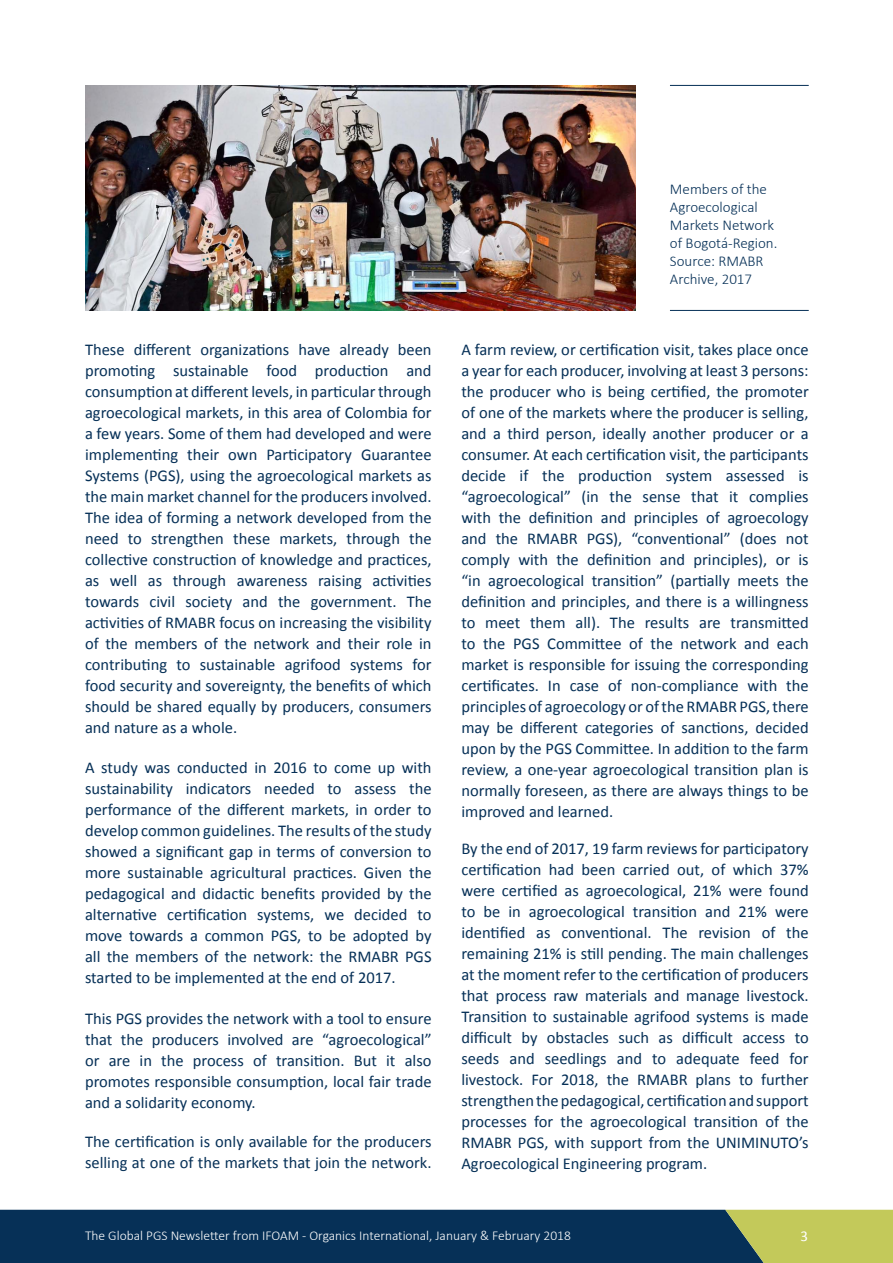
<style>
.page{position:relative;width:893px;height:1263px;background:#fff}
.page>*{position:absolute;margin:0;border:0;box-sizing:border-box;transform-origin:0 0}
.t1{font:16.5px/21px "Calibri";color:#063057;text-align:justify}
.t2{font:300 15px/18px "Calibri";color:#063057}
.t3{font:15px "Calibri";color:#fff}
.t4{font:300 13.5px "Calibri";color:#fff}
</style>
<div class="page">
<svg style="left:0;top:1210px;width:893px;height:53px;background:#254957"></svg>
<img style="left:86px;top:85px;width:550px;height:226px">
<hr style="left:670px;top:85px;width:139px;height:1px;background:#063057">
<hr style="left:670px;top:310px;width:139px;height:1px;background:#063057">
<p class="t1" style="left:85px;top:339px;width:348px">These different organizations have already been promoting sustainable food production and consumption at different levels, in particular through agroecological markets, in this area of Colombia for a few years. Some of them had developed and were implementing their own Participatory Guarantee Systems (PGS), using the agroecological markets as the main market channel for the producers involved.<br>The idea of forming a network developed from the need to strengthen these markets, through the collective construction of knowledge and practices, as well as through awareness raising activities towards civil society and the government. The activities of RMABR focus on increasing the visibility of the members of the network and their role in contributing to sustainable agrifood systems for food security and sovereignty, the benefits of which should be shared equally by producers, consumers and nature as a whole.</p>
<p class="t1" style="left:85px;top:757px;width:348px">A study was conducted in 2016 to come up with sustainability indicators needed to assess the performance of the different markets, in order to develop common guidelines. The results of the study showed a significant gap in terms of conversion to more sustainable agricultural practices. Given the pedagogical and didactic benefits provided by the alternative certification systems, we decided to move towards a common PGS, to be adopted by all the members of the network: the RMABR PGS started to be implemented at the end of 2017.</p>
<p class="t1" style="left:85px;top:1008px;width:348px">This PGS provides the network with a tool to ensure that the producers involved are “agroecological” or are in the process of transition. But it also promotes responsible consumption, local fair trade and a solidarity economy.</p>
<p class="t1" style="left:85px;top:1131px;width:348px">The certification is only available for the producers selling at one of the markets that join the network.</p>
<p class="t2" style="left:670px;top:179px;width:109px">Members of the<br>Agroecological<br>Markets Network of Bogotá-Region.<br>Source: RMABR<br>Archive, 2017</p>
<p class="t1" style="left:461px;top:339px;width:349px">A farm review, or certification visit, takes place once a year for each producer, involving at least 3 persons: the producer who is being certified, the promoter of one of the markets where the producer is selling, and a third person, ideally another producer or a consumer. At each certification visit, the participants decide if the production system assessed is “agroecological” (in the sense that it complies with the definition and principles of agroecology and the RMABR PGS), “conventional” (does not comply with the definition and principles), or is “in agroecological transition” (partially meets the definition and principles, and there is a willingness to meet them all). The results are transmitted to the PGS Committee of the network and each market is responsible for issuing the corresponding certificates. In case of non-compliance with the principles of agroecology or of the RMABR PGS,there may be different categories of sanctions, decided upon by the PGS Committee. In addition to the farm review, a one-year agroecological transition plan is normally foreseen, as there are always things to be improved and learned.</p>
<p class="t1" style="left:461px;top:838px;width:349px">By the end of 2017, 19 farm reviews for participatory certification had been carried out, of which 37% were certified as agroecological, 21% were found to be in agroecological transition and 21% were identified as conventional. The revision of the remaining 21% is still pending. The main challenges at the moment refer to the certification of producers that process raw materials and manage livestock.<br>Transition to sustainable agrifood systems is made difficult by obstacles such as difficult access to seeds and seedlings and to adequate feed for livestock. For 2018, the RMABR plans to further strengthen the pedagogical, certification and support processes for the agroecological transition of the RMABR PGS, with support from the UNIMINUTO’s Agroecological Engineering program.</p>
<p class="t4" style="left:85px;top:1227px;width:487px">The Global PGS Newsletter from IFOAM - Organics International, January &amp; February 2018</p>
<p class="t3" style="left:800px;top:1227px;width:9px">3</p>
</div>
